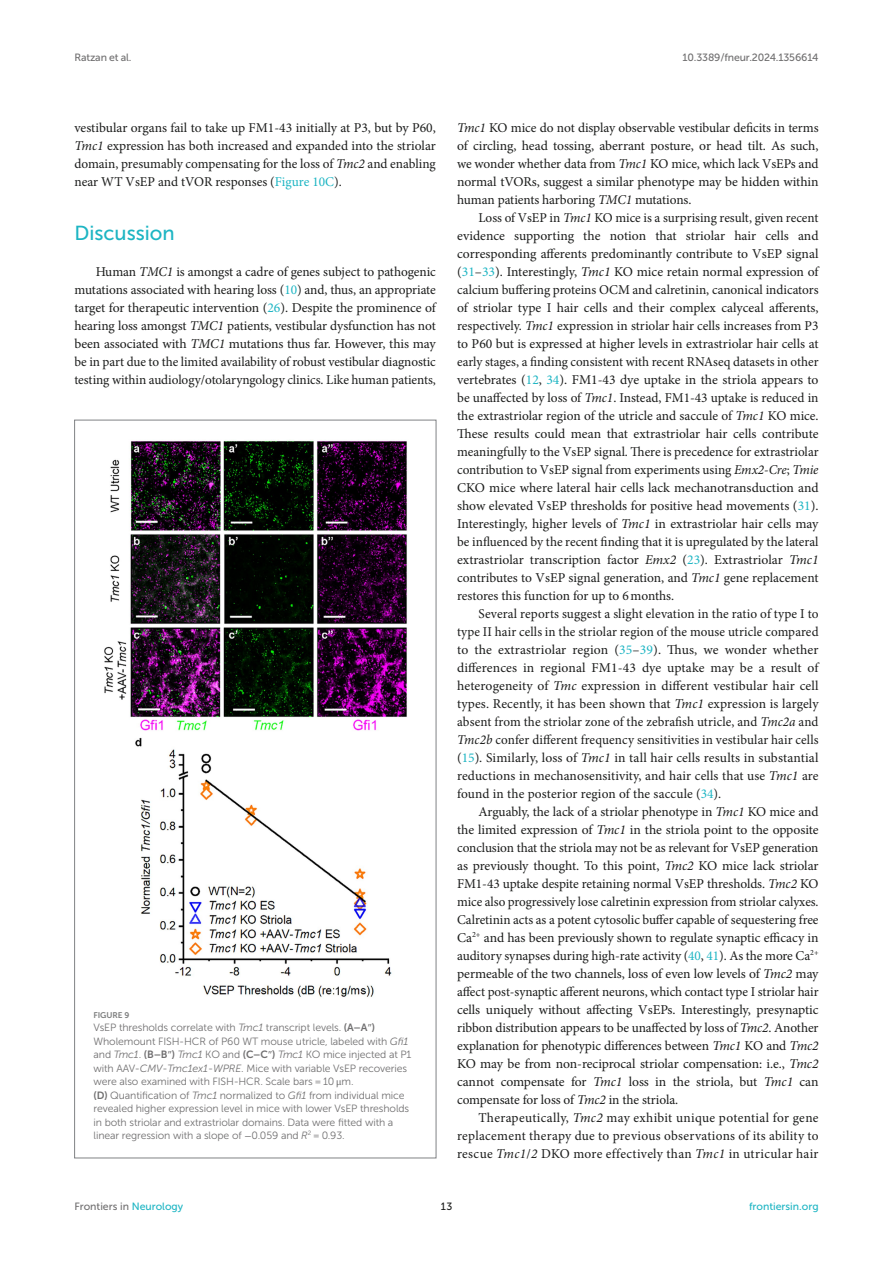
<style>
.page{position:relative;width:893px;height:1263px;background:#fff}
.page>*{position:absolute;margin:0;border:0;box-sizing:border-box;transform-origin:0 0}
.HEAD_1{font:20.25px "Museo Sans 500";color:#1db5c3}
.TEXT{font:13.5px/18px "Minion Pro";color:#1b1c1b;text-align:justify}
.TEXT_FLUSH{font:13.5px/18px "Minion Pro";letter-spacing:-.005em;color:#1b1c1b;text-align:justify}
.FIG_LEG{font:10.5px/13.5px "Museo Sans 300";letter-spacing:-.01em;color:#706f70}
.t1{font:10.5px "Museo Sans 500";letter-spacing:-.015em;color:#706f70}
.t2{font:10.5px "Museo Sans 500";color:#1db5c3}
.t3{font:10.5px "Museo Sans 500";color:#1b1c1b}
.FIG_HD{font:8.25px "Museo Sans 700";letter-spacing:-.01em;color:#7e7f7f}
.s1{font-style:italic}
.s2{color:#1db5c3}
.s3{font-family:"Museo Sans 700"}
.s4{font-family:"Times New Roman"}
.s5{font-family:"STIX General"}
</style>
<div class="page">
<img style="left:104px;top:440px;width:304px;height:558px">
<p class="t1" style="left:74px;top:51px;width:59px">Ratzan et al.</p>
<p class="t1" style="left:683px;top:51px;width:137px">10.3389/fneur.2024.1356614</p>
<p class="TEXT_FLUSH" style="left:74px;top:119px;width:363px">vestibular organs fail to take up FM1-43 initially at P3, but by P60, <span class="s1">Tmc1</span> expression has both increased and expanded into the striolar domain, presumably compensating for the loss of <span class="s1">Tmc2</span> and enabling near WT VsEP and tVOR responses (<span class="s2">Figure 10C</span>).</p>
<p class="HEAD_1" style="left:74px;top:222px;width:102px">Discussion</p>
<p class="TEXT_FLUSH" style="left:74px;top:263px;width:363px;text-indent:21px">Human <span class="s1">TMC1</span> is amongst a cadre of genes subject to pathogenic mutations associated with hearing loss (<span class="s2">10</span>) and, thus, an appropriate target for therapeutic intervention (<span class="s2">26</span>). Despite the prominence of hearing loss amongst <span class="s1">TMC1</span> patients, vestibular dysfunction has not been associated with <span class="s1">TMC1</span> mutations thus far. However, this may be in part due to the limited availability of robust vestibular diagnostic testing within audiology/otolaryngology clinics. Like human patients,</p>
<p class="FIG_HD" style="left:94px;top:1010px;width:37px">FIGURE 9</p>
<p class="FIG_LEG" style="left:94px;top:1021px;width:319px">VsEP thresholds correlate with <span class="s1">Tmc1</span> transcript levels. <span class="s3">(A–A</span><span class="s4">″</span><span class="s3">)<br></span>Wholemount FISH-HCR of P60 WT mouse utricle, labeled with <span class="s1">Gfi1 </span>and <span class="s1">Tmc1</span>. <span class="s3">(B–B</span><span class="s4">″</span><span class="s3">)</span> <span class="s1">Tmc1</span> KO and <span class="s3">(C–C</span><span class="s4">″</span><span class="s3">)</span> <span class="s1">Tmc1</span> KO mice injected at P1 with AAV-<span class="s1">CMV</span>-<span class="s1">Tmc1ex1</span>-<span class="s1">WPRE</span>. Mice with variable VsEP recoveries were also examined with FISH-HCR. Scale bars = 10 <span class="s5">μ</span>m.<br><span class="s3">(D)</span> Quantification of <span class="s1">Tmc1</span> normalized to <span class="s1">Gfi1</span> from individual mice revealed higher expression level in mice with lower VsEP thresholds in both striolar and extrastriolar domains. Data were fitted with a linear regression with a slope of <span class="s5">−</span>0.059 and <span class="s1">R</span><sup>2</sup> = 0.93.</p>
<p class="TEXT_FLUSH" style="left:457px;top:119px;width:363px"><span class="s1">Tmc1</span> KO mice do not display observable vestibular deficits in terms of circling, head tossing, aberrant posture, or head tilt. As such, we wonder whether data from <span class="s1">Tmc1</span> KO mice, which lack VsEPs and normal tVORs, suggest a similar phenotype may be hidden within human patients harboring <span class="s1">TMC1</span> mutations.</p>
<p class="TEXT" style="left:457px;top:209px;width:363px;text-indent:21px">Loss of VsEP in <span class="s1">Tmc1</span> KO mice is a surprising result, given recent evidence supporting the notion that striolar hair cells and corresponding afferents predominantly contribute to VsEP signal (<span class="s2">31</span>–<span class="s2">33</span>). Interestingly, <span class="s1">Tmc1</span> KO mice retain normal expression of calcium buffering proteins OCM and calretinin, canonical indicators of striolar type I hair cells and their complex calyceal afferents, respectively. <span class="s1">Tmc1</span> expression in striolar hair cells increases from P3 to P60 but is expressed at higher levels in extrastriolar hair cells at early stages, a finding consistent with recent RNAseq datasets in other vertebrates (<span class="s2">12</span>, <span class="s2">34</span>). FM1-43 dye uptake in the striola appears to be unaffected by loss of <span class="s1">Tmc1</span>. Instead, FM1-43 uptake is reduced in the extrastriolar region of the utricle and saccule of <span class="s1">Tmc1</span> KO mice.<br>These results could mean that extrastriolar hair cells contribute meaningfully to the VsEP signal. There is precedence for extrastriolar contribution to VsEP signal from experiments using <span class="s1">Emx2-Cre</span>; <span class="s1">Tmie </span>CKO mice where lateral hair cells lack mechanotransduction and show elevated VsEP thresholds for positive head movements (<span class="s2">31</span>).<br>Interestingly, higher levels of <span class="s1">Tmc1</span> in extrastriolar hair cells may be influenced by the recent finding that it is upregulated by the lateral extrastriolar transcription factor <span class="s1">Emx2</span> (<span class="s2">23</span>). Extrastriolar <span class="s1">Tmc1 </span>contributes to VsEP signal generation, and <span class="s1">Tmc1</span> gene replacement restores this function for up to 6months.</p>
<p class="TEXT" style="left:457px;top:605px;width:363px;text-indent:21px">Several reports suggest a slight elevation in the ratio of type I to type II hair cells in the striolar region of the mouse utricle compared to the extrastriolar region (<span class="s2">35</span>–<span class="s2">39</span>). Thus, we wonder whether differences in regional FM1-43 dye uptake may be a result of heterogeneity of <span class="s1">Tmc</span> expression in different vestibular hair cell types. Recently, it has been shown that <span class="s1">Tmc1</span> expression is largely absent from the striolar zone of the zebrafish utricle, and <span class="s1">Tmc2a</span> and <span class="s1">Tmc2b</span> confer different frequency sensitivities in vestibular hair cells (<span class="s2">15</span>). Similarly, loss of <span class="s1">Tmc1</span> in tall hair cells results in substantial reductions in mechanosensitivity, and hair cells that use <span class="s1">Tmc1</span> are found in the posterior region of the saccule (<span class="s2">34</span>).</p>
<p class="TEXT" style="left:457px;top:803px;width:363px;text-indent:21px">Arguably, the lack of a striolar phenotype in <span class="s1">Tmc1</span> KO mice and the limited expression of <span class="s1">Tmc1</span> in the striola point to the opposite conclusion that the striola may not be as relevant for VsEP generation as previously thought. To this point, <span class="s1">Tmc2</span> KO mice lack striolar FM1-43 uptake despite retaining normal VsEP thresholds. <span class="s1">Tmc2</span> KO mice also progressively lose calretinin expression from striolar calyxes.<br>Calretinin acts as a potent cytosolic buffer capable of sequestering free Ca<sup>2+</sup> and has been previously shown to regulate synaptic efficacy in auditory synapses during high-rate activity (<span class="s2">40</span>, <span class="s2">41</span>). As the more Ca<sup>2+ </sup>permeable of the two channels, loss of even low levels of <span class="s1">Tmc2</span> may affect post-synaptic afferent neurons, which contact type I striolar hair cells uniquely without affecting VsEPs. Interestingly, presynaptic ribbon distribution appears to be unaffected by loss of <span class="s1">Tmc2</span>. Another explanation for phenotypic differences between <span class="s1">Tmc1</span> KO and <span class="s1">Tmc2<br></span>KO may be from non-reciprocal striolar compensation: i.e., <span class="s1">Tmc2 </span>cannot compensate for <span class="s1">Tmc1</span> loss in the striola, but <span class="s1">Tmc1</span> can compensate for loss of <span class="s1">Tmc2</span> in the striola.</p>
<p class="TEXT" style="left:457px;top:1109px;width:363px;text-indent:21px">Therapeutically, <span class="s1">Tmc2</span> may exhibit unique potential for gene replacement therapy due to previous observations of its ability to rescue <span class="s1">Tmc1</span>/<span class="s1">2</span> DKO more effectively than <span class="s1">Tmc1</span> in utricular hair</p>
<p class="t1" style="left:74px;top:1200px;width:110px">Frontiers in <span class="s2">Neurology</span></p>
<p class="t3" style="left:441px;top:1200px;width:13px">13</p>
<p class="t2" style="left:749px;top:1200px;width:71px">frontiersin.org</p>
</div>
